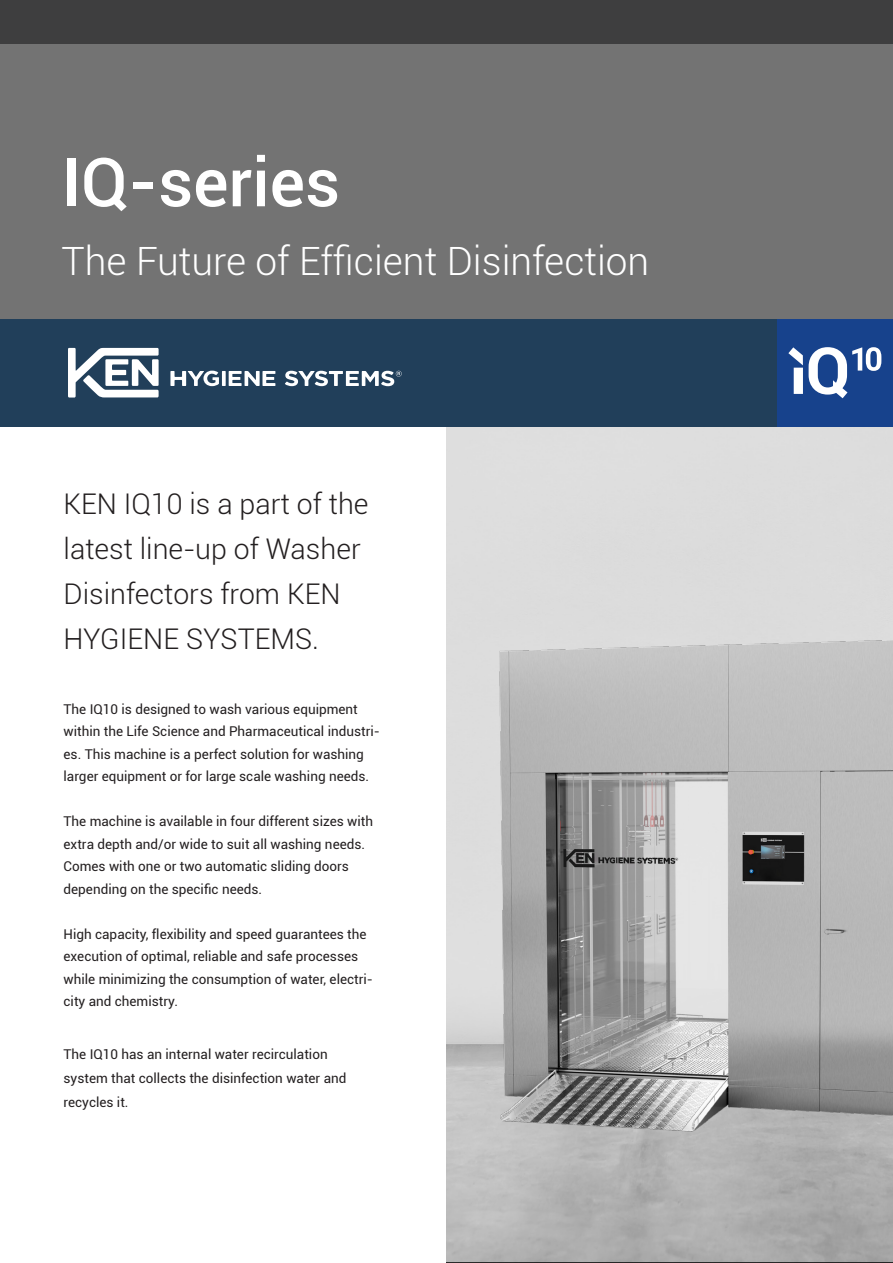
<style>
.page{position:relative;width:893px;height:1263px;background:#fff}
.page>*{position:absolute;margin:0;border:0;box-sizing:border-box;transform-origin:0 0}
.t1{font:500 67.5px "Roboto";color:#fff}
.t2{font:300 39px "Roboto";color:#fff}
.t3{font:300 28.5px/45px "Roboto";color:#231f20}
.t4{font:13.5px/22.5px "Roboto";color:#231f20}
</style>
<div class="page">
<img style="left:446px;top:426px;width:447px;height:837px">
<div style="left:0;top:0;width:893px;height:45px;background:#3e3e3f"></div>
<div style="left:0;top:45px;width:893px;height:274px;background:#737373"></div>
<div style="left:0;top:319px;width:778px;height:107px;background:#213f5a"></div>
<div style="left:778px;top:319px;width:115px;height:107px;background:#17428c"></div>
<svg style="left:222px;top:371px;width:4px;height:15px"></svg>
<svg style="left:170px;top:371px;width:49px;height:15px"></svg>
<svg style="left:68px;top:348px;width:91px;height:49px"></svg>
<svg style="left:229px;top:371px;width:46px;height:15px"></svg>
<svg style="left:285px;top:371px;width:117px;height:15px"></svg>
<svg style="left:788px;top:347px;width:93px;height:51px"></svg>
<img style="left:446px;top:575px;width:447px;height:659px">
<p class="t1" style="left:61px;top:135px;width:280px">IQ-series</p>
<p class="t2" style="left:61px;top:234px;width:589px">The Future of Efficient Disinfection</p>
<p class="t3" style="left:64px;top:481px;width:307px">KEN IQ10 is a part of the latest line-up of Washer<br>Disinfectors from KEN<br>HYGIENE SYSTEMS.</p>
<p class="t4" style="left:64px;top:697px;width:318px">The IQ10 is designed to wash various equipment within the Life Science and Pharmaceutical industri&shy;es. This machine is a perfect solution for washing larger equipment or for large scale washing needs.</p>
<p class="t4" style="left:64px;top:810px;width:311px">The machine is available in four different sizes with extra depth and/or wide to suit all washing needs.<br>Comes with one or two automatic sliding doors depending on the specific needs.</p>
<p class="t4" style="left:64px;top:922px;width:311px">High capacity, flexibility and speed guarantees the execution of optimal, reliable and safe processes while minimizing the consumption of water, electri&shy;city and chemistry.</p>
<p class="t4" style="left:64px;top:1042px;width:266px">The IQ10 has an internal water recirculation</p>
<p class="t4" style="left:64px;top:1066px;width:284px">system that collects the disinfection water and</p>
<p class="t4" style="left:64px;top:1090px;width:66px">recycles it.</p>
</div>
